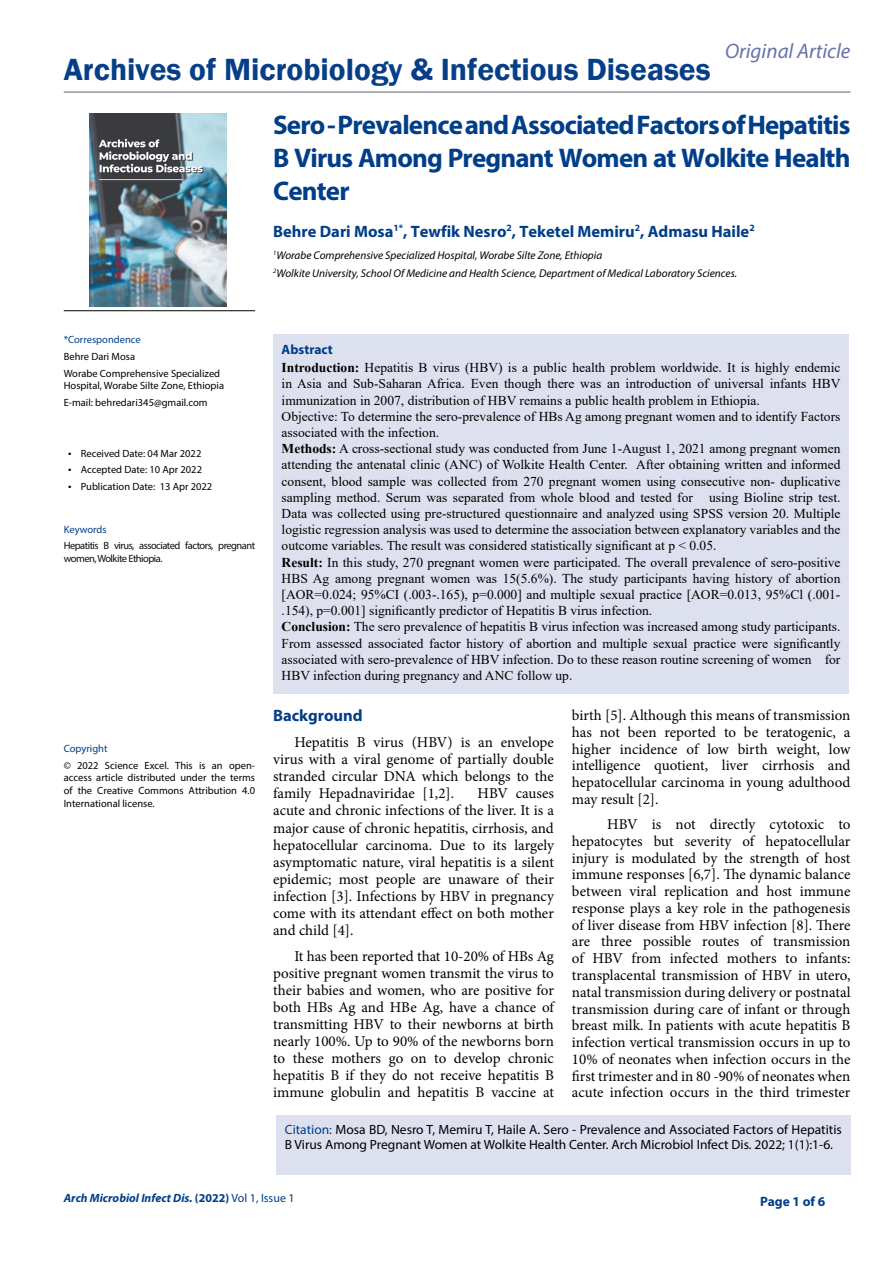
<style>
.page{position:relative;width:893px;height:1263px;background:#fff}
.page>*{position:absolute;margin:0;border:0;box-sizing:border-box;transform-origin:0 0}
.t1{font:600 31.5px "Franklin Gothic";color:#063f88}
.t2{font:700 27px/33px "Myriad Pro";letter-spacing:-.03em;color:#003e88;text-align:justify}
.t3{font:italic 21px "Myriad Pro";color:#6573aa}
.Side-Hedding{font:700 16.5px "Myriad Pro";color:#003e88}
.t4{font:15px/16.8px "Minion Pro";color:#000;text-align:justify}
.t5{font:13.5px/16.2px "Times New Roman";color:#000;text-align:justify}
.t6{font:700 13.5px "Myriad Pro";color:#003e88}
.t7{font:13.35px/15px "Myriad Pro";color:#000}
.t8{font:italic 700 12px "Myriad Pro";color:#003e88}
.t9{font:italic 11.25px "Myriad Pro";color:#000}
.t10{font:10.5px/12.6px "Myriad Pro";color:#000}
.t11{font:10.5px/12.6px "Myriad Pro";letter-spacing:-.05em;color:#0d0d0d}
.t12{font:10.5px "Myriad Pro";color:#003e88}
.s1{font-size:12px}
.s2{font-weight:700}
.s3{color:#003e88}
.s4{font-style:normal}
.s5{font-weight:400;font-style:normal}
</style>
<div class="page">
<div style="left:276px;top:1115px;width:574px;height:60px;background:#dde0ef"></div>
<img style="left:89px;top:114px;width:137px;height:192px">
<hr style="left:64px;top:310px;width:191px;height:1px;background:#000">
<hr style="left:64px;top:91px;width:786px;height:2px;background:#939598">
<div style="left:273px;top:334px;width:576px;height:360px;background:#dde0ef"></div>
<h1 class="t1" style="left:64px;top:50px;width:648px">Archives of Microbiology &amp; Infectious Diseases</h1>
<h3 class="t3" style="left:725px;top:38px;width:127px">Original Article</h3>
<p class="t2" style="left:273px;top:108px;width:579px">Sero - Prevalence and Associated Factors of Hepatitis B Virus Among Pregnant Women at Wolkite Health Center</p>
<p class="Side-Hedding" style="left:273px;top:220px;width:483px">Behre Dari Mosa<sup>1*</sup>, Tewfik Nesro<sup>2</sup>, Teketel Memiru<sup>2</sup>, Admasu Haile<sup>2</sup></p>
<p class="t9" style="left:273px;top:248px;width:331px"><sup>1</sup>Worabe Comprehensive Specialized Hospital, Worabe Silte Zone, Ethiopia</p>
<p class="t9" style="left:273px;top:266px;width:465px"><sup>2</sup>Wolkite University, School Of Medicine and Health Science, Department of Medical Laboratory Sciences.</p>
<p class="t12" style="left:64px;top:333px;width:79px">*Correspondence</p>
<p class="t10" style="left:64px;top:350px;width:73px">Behre Dari Mosa</p>
<p class="t10" style="left:64px;top:367px;width:162px">Worabe Comprehensive Specialized<br>Hospital, Worabe Silte Zone, Ethiopia</p>
<p class="t10" style="left:64px;top:396px;width:145px">E-mail: behredari345@gmail.com</p>
<p class="t10" style="left:68px;top:447px;width:135px"><span class="s1">•</span> Received Date: 04 Mar 2022</p>
<p class="t10" style="left:68px;top:463px;width:136px"><span class="s1">•</span> Accepted Date: 10 Apr 2022</p>
<p class="t10" style="left:68px;top:480px;width:146px"><span class="s1">•</span> Publication Date: 13 Apr 2022</p>
<p class="t12" style="left:64px;top:523px;width:44px">Keywords</p>
<p class="t11" style="left:64px;top:539px;width:193px">Hepatitis B virus, associated factors, pregnant women, Wolkite Ethiopia.</p>
<p class="t12" style="left:64px;top:742px;width:45px">Copyright</p>
<p class="t10" style="left:64px;top:759px;width:193px;text-align:justify">© 2022 Science Excel. This is an open&shy;access article distributed under the terms of the Creative Commons Attribution 4.0<br>International license.</p>
<p class="t6" style="left:282px;top:340px;width:53px">Abstract</p>
<p class="t5" style="left:282px;top:359px;width:561px"><span class="s2">Introduction:</span> Hepatitis B virus (HBV) is a public health problem worldwide. It is highly endemic in Asia and Sub-Saharan Africa. Even though there was an introduction of universal infants HBV immunization in 2007, distribution of HBV remains a public health problem in Ethiopia.</p>
<p class="t5" style="left:282px;top:408px;width:560px">Objective: To determine the sero-prevalence of HBs Ag among pregnant women and to identify Factors associated with the infection.</p>
<p class="t5" style="left:282px;top:440px;width:560px"><span class="s2">Methods:</span> A cross-sectional study was conducted from June 1-August 1, 2021 among pregnant women attending the antenatal clinic (ANC) of Wolkite Health Center. After obtaining written and informed consent, blood sample was collected from 270 pregnant women using consecutive non- duplicative sampling method. Serum was separated from whole blood and tested for using Bioline strip test.<br>Data was collected using pre-structured questionnaire and analyzed using SPSS version 20. Multiple logistic regression analysis was used to determine the association between explanatory variables and the outcome variables. The result was considered statistically significant at p &lt; 0.05.</p>
<p class="t5" style="left:282px;top:553px;width:560px"><span class="s2">Result:</span> In this study, 270 pregnant women were participated. The overall prevalence of sero-positive HBS Ag among pregnant women was 15(5.6%). The study participants having history of abortion [AOR=0.024; 95%CI (.003-.165), p=0.000] and multiple sexual practice [AOR=0.013, 95%Cl (.001- .154), p=0.001] significantly predictor of Hepatitis B virus infection.</p>
<p class="t5" style="left:282px;top:618px;width:560px"><span class="s2">Conclusion:</span> The sero prevalence of hepatitis B virus infection was increased among study participants.<br>From assessed associated factor history of abortion and multiple sexual practice were significantly associated with sero-prevalence of HBV infection. Do to these reason routine screening of women for HBV infection during pregnancy and ANC follow up.</p>
<p class="Side-Hedding" style="left:273px;top:705px;width:91px">Background</p>
<p class="t4" style="left:273px;top:734px;width:282px;text-indent:21px">Hepatitis B virus (HBV) is an envelope virus with a viral genome of partially double stranded circular DNA which belongs to the family Hepadnaviridae [1,2].</p>
<p class="t4" style="left:572px;top:707px;width:280px">birth [5]. Although this means of transmission has not been reported to be teratogenic, a higher incidence of low birth weight, low intelligence quotient, liver cirrhosis and hepatocellular carcinoma in young adulthood may result [2].</p>
<p class="t4" style="left:572px;top:816px;width:280px;text-indent:35px">HBV is not directly cytotoxic to hepatocytes but severity of hepatocellular injury is modulated by the strength of host immune responses [6,7]. The dynamic balance between viral replication and host immune response plays a key role in the pathogenesis of liver disease from HBV infection [8]. There are three possible routes of transmission of HBV from infected mothers to infants: transplacental transmission of HBV in utero, natal transmission during delivery or postnatal transmission during care of infant or through breast milk. In patients with acute hepatitis B infection vertical transmission occurs in up to 10% of neonates when infection occurs in the first trimester and in 80 -90% of neonates when acute infection occurs in the third trimester</p>
<p class="t4" style="left:273px;top:785px;width:282px;text-indent:204px">HBV causes acute and chronic infections of the liver. It is a major cause of chronic hepatitis, cirrhosis, and hepatocellular carcinoma. Due to its largely asymptomatic nature, viral hepatitis is a silent epidemic; most people are unaware of their infection [3]. Infections by HBV in pregnancy come with its attendant effect on both mother and child [4].</p>
<p class="t4" style="left:273px;top:947px;width:282px;text-indent:21px">It has been reported that 10-20% of HBs Ag positive pregnant women transmit the virus to their babies and women, who are positive for both HBs Ag and HBe Ag, have a chance of transmitting HBV to their newborns at birth nearly 100%. Up to 90% of the newborns born to these mothers go on to develop chronic hepatitis B if they do not receive hepatitis B immune globulin and hepatitis B vaccine at</p>
<p class="t7" style="left:285px;top:1122px;width:558px"><span class="s3">Citation:</span> Mosa BD, Nesro T, Memiru T, Haile A. Sero - Prevalence and Associated Factors of Hepatitis<br>B Virus Among Pregnant Women at Wolkite Health Center. Arch Microbiol Infect Dis. 2022; 1(1):1-6.</p>
<p class="t8" style="left:64px;top:1190px;width:232px">Arch Microbiol Infect Dis. <span class="s4">(2022)</span> <span class="s5">Vol 1, Issue 1</span></p>
<p class="t6" style="left:760px;top:1192px;width:67px">Page 1 of 6</p>
</div>
